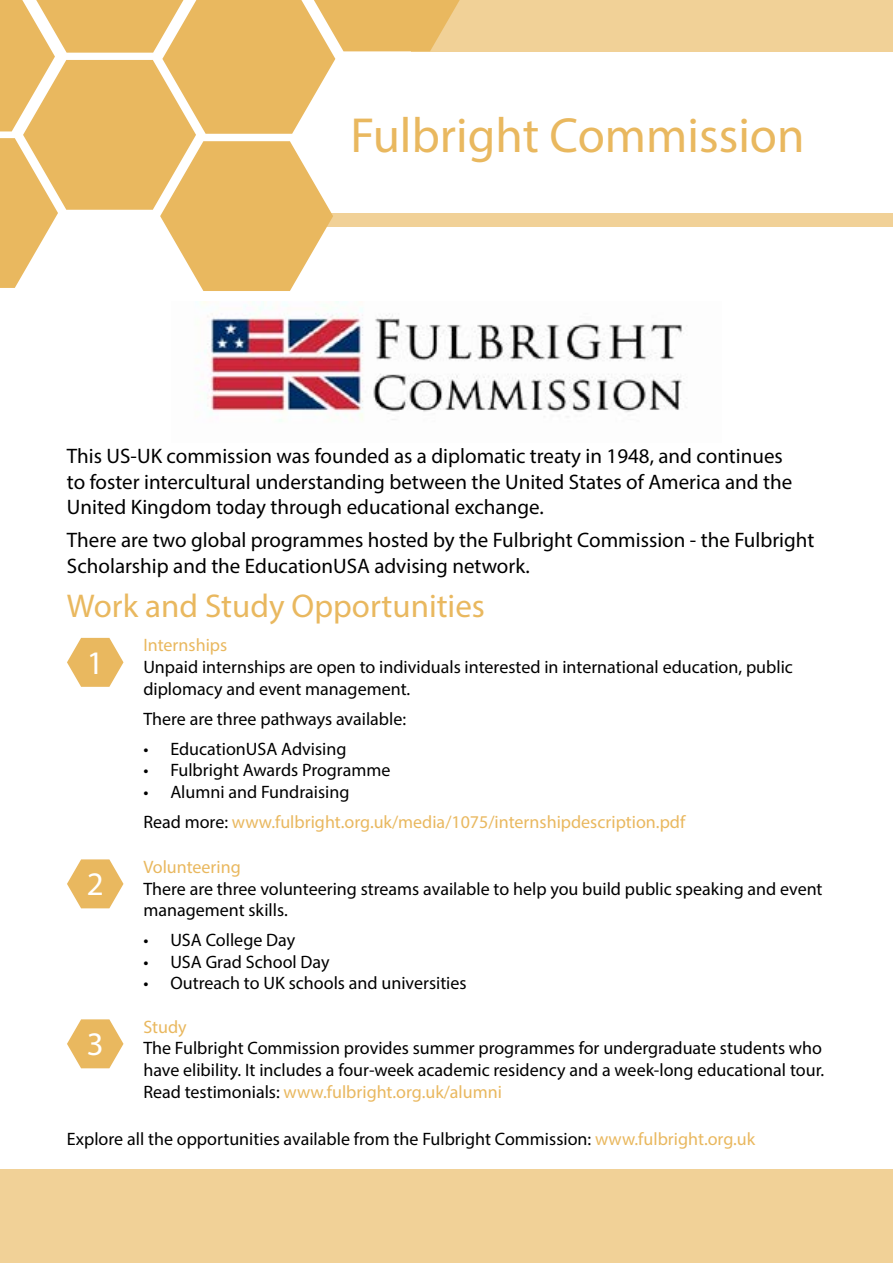
<style>
.page{position:relative;width:893px;height:1263px;background:#fff}
.page>*{position:absolute;margin:0;border:0;box-sizing:border-box;transform-origin:0 0}
.t1{font:49.5px "Myriad Pro";color:#e9b85f}
.t2{font:33px "Myriad Pro";color:#e9b85f}
.t3{font:33px "Myriad Pro";color:#fff}
.t4{font:21px/25.2px "Myriad Pro";color:#000}
.t5{font:18px/21.6px "Myriad Pro";color:#000}
.t6{font:18px/30.2px "Myriad Pro";color:#e9b85f}
.s1{color:#000}
.s2{color:#e9b85f}
</style>
<div class="page">
<div style="left:411px;top:0;width:482px;height:51px;background:#f1d197"></div>
<div style="left:268px;top:214px;width:625px;height:13px;background:#f1d197"></div>
<div style="left:0;top:1169px;width:893px;height:94px;background:#f1d197"></div>
<svg style="left:0;top:0;width:460px;height:291px"></svg>
<img style="left:203px;top:301px;width:484px;height:121px">
<svg style="left:67px;top:638px;width:56px;height:49px"></svg>
<svg style="left:67px;top:859px;width:56px;height:49px"></svg>
<svg style="left:67px;top:1019px;width:56px;height:49px"></svg>
<h1 class="t1" style="left:350px;top:105px;width:456px">Fulbright Commission</h1>
<p class="t4" style="left:67px;top:443px;width:727px">This US-UK commission was founded as a diplomatic treaty in 1948, and continues to foster intercultural understanding between the United States of America and the<br>United Kingdom today through educational exchange.</p>
<p class="t4" style="left:67px;top:527px;width:749px">There are two global programmes hosted by the Fulbright Commission - the Fulbright<br>Scholarship and the EducationUSA advising network.</p>
<h2 class="t2" style="left:67px;top:585px;width:419px">Work and Study Opportunities</h2>
<h2 class="t3" style="left:87px;top:642px;width:18px">1</h2>
<p class="t6" style="left:143px;top:630px;width:85px">Internships</p>
<p class="t5" style="left:143px;top:656px;width:651px">Unpaid internships are open to individuals interested in international education, public diplomacy and event management.</p>
<p class="t5" style="left:143px;top:707px;width:264px">There are three pathways available:</p>
<p class="t5" style="left:143px;top:738px;width:205px">• EducationUSA Advising</p>
<p class="t5" style="left:143px;top:759px;width:249px">• Fulbright Awards Programme</p>
<p class="t6" style="left:143px;top:776px;width:543px"><span class="s1">• Alumni and Fundraising<br>Read more:</span> www.fulbright.org.uk/media/1075/internshipdescription.pdf</p>
<h2 class="t3" style="left:87px;top:864px;width:18px">2</h2>
<p class="t6" style="left:143px;top:851px;width:99px">Volunteering</p>
<p class="t5" style="left:143px;top:877px;width:681px">There are three volunteering streams available to help you build public speaking and event management skills.</p>
<p class="t5" style="left:143px;top:929px;width:153px">• USA College Day</p>
<p class="t5" style="left:143px;top:951px;width:188px">• USA Grad School Day</p>
<p class="t5" style="left:143px;top:972px;width:325px">• Outreach to UK schools and universities</p>
<p class="t6" style="left:143px;top:1011px;width:45px">Study</p>
<p class="t5" style="left:143px;top:1037px;width:682px">The Fulbright Commission provides summer programmes for undergraduate students who have elibility. It includes a four-week academic residency and a week-long educational tour.<br>Read testimonials: <span class="s2">www.fulbright.org.uk/alumni</span></p>
<p class="t5" style="left:67px;top:1127px;width:690px">Explore all the opportunities available from the Fulbright Commission: <span class="s2">www.fulbright.org.uk</span></p>
<h2 class="t3" style="left:87px;top:1024px;width:18px">3</h2>
</div>
